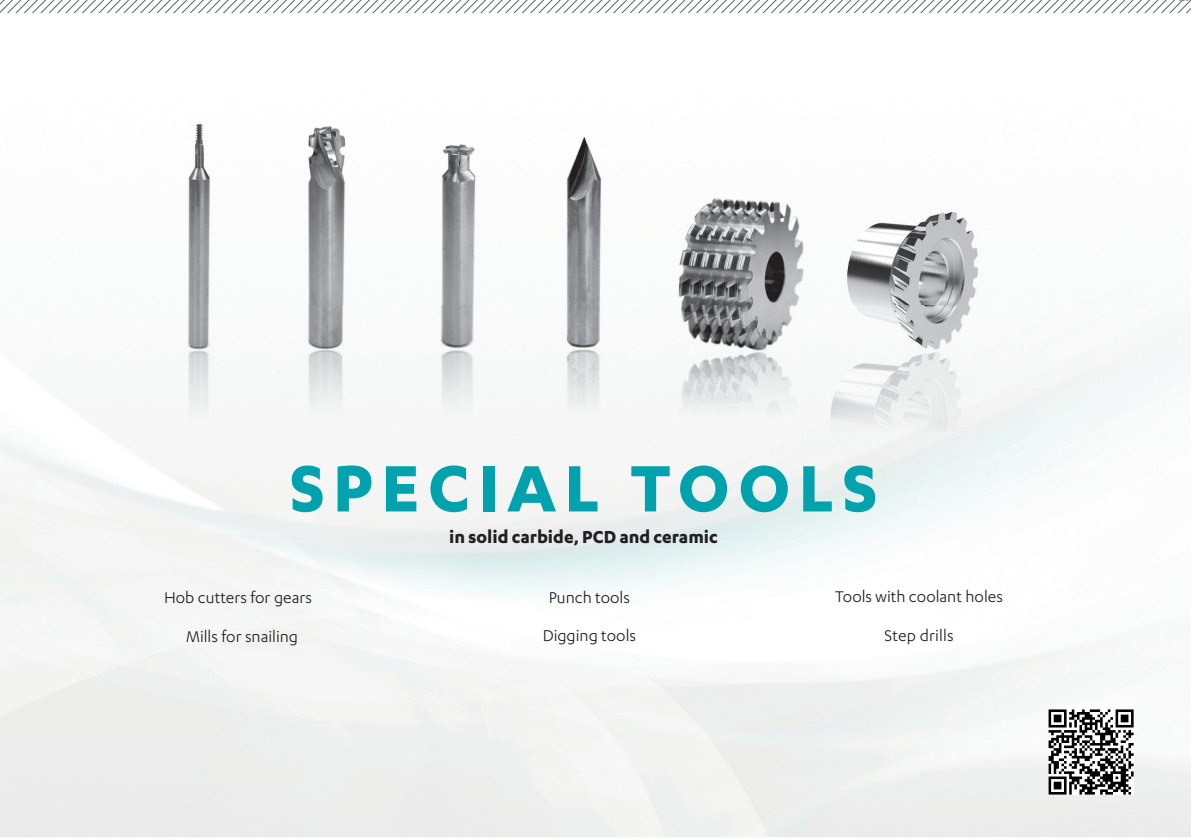
<style>
.page{position:relative;width:1191px;height:840px;background:#fff}
.page>*{position:absolute;margin:0;border:0;box-sizing:border-box;transform-origin:0 0}
.t1{font:700 76px "Karbon";letter-spacing:.11em;color:#00a2ad}
.t2{font:700 20px "Karbon";color:#231f20}
.t3{font:18px "Karbon";color:#231f20}
</style>
<div class="page">
<img style="left:0;top:304px;width:1191px;height:532px">
<img style="left:187px;top:123px;width:792px;height:308px">
<svg style="left:1048px;top:709px;width:85px;height:85px"></svg>
<svg style="left:0;top:0;width:1191px;height:13px"></svg>
<h1 class="t1" style="left:290px;top:444px;width:589px">SPECIAL TOOLS</h1>
<p class="t2" style="left:449px;top:525px;width:270px">in solid carbide, PCD and ceramic</p>
<p class="t3" style="left:835px;top:586px;width:169px">Tools with coolant holes</p>
<p class="t3" style="left:164px;top:587px;width:149px">Hob cutters for gears</p>
<p class="t3" style="left:549px;top:587px;width:83px">Punch tools</p>
<p class="t3" style="left:186px;top:626px;width:114px">Mills for snailing</p>
<p class="t3" style="left:884px;top:625px;width:71px">Step drills</p>
<p class="t3" style="left:542px;top:625px;width:95px">Digging tools</p>
</div>
